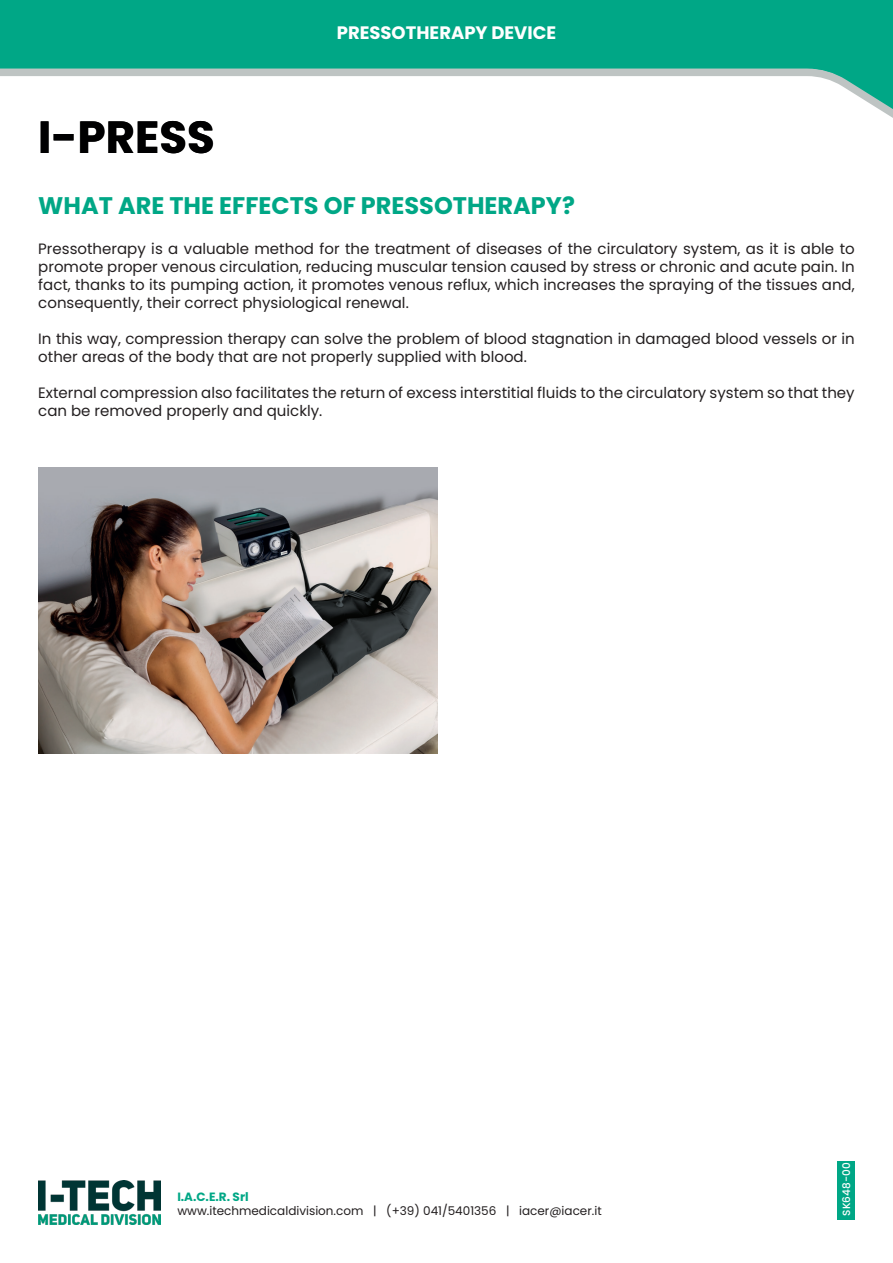
<style>
.page{position:relative;width:893px;height:1263px;background:#fff}
.page>*{position:absolute;margin:0;border:0;box-sizing:border-box;transform-origin:0 0}
.t1{font:700 45px "Poppins";color:#000001}
.t2{font:700 24px "Poppins";color:#00a786}
.t3{font:700 18px "Poppins";color:#fff}
.t4{font:15px/18px "Poppins";color:#231f20}
.t5{font:12px "Poppins";color:#231f20}
.t6{font:700 12px "Poppins";color:#00a786}
.t7{font:500 10.5px "Poppins";color:#fff}
</style>
<div class="page">
<div style="left:0;top:0;width:893px;height:65px;background:#00a786"></div>
<svg style="left:0;top:65px;width:893px;height:53px"></svg>
<img style="left:38px;top:1180px;width:123px;height:45px">
<div style="left:837px;top:1161px;width:18px;height:58px;background:#00a786"></div>
<img style="left:38px;top:468px;width:399px;height:285px">
<p class="t1" style="left:38px;top:111px;width:178px">I-PRESS</p>
<p class="t3" style="left:337px;top:22px;width:221px">PRESSOTHERAPY DEVICE</p>
<p class="t2" style="left:38px;top:192px;width:538px">WHAT ARE THE EFFECTS OF PRESSOTHERAPY?</p>
<p class="t4" style="left:38px;top:239px;width:818px;text-align:justify">Pressotherapy is a valuable method for the treatment of diseases of the circulatory system, as it is able to promote proper venous circulation, reducing muscular tension caused by stress or chronic and acute pain. In fact, thanks to its pumping action, it promotes venous reflux, which increases the spraying of the tissues and, consequently, their correct physiological renewal.</p>
<p class="t4" style="left:38px;top:329px;width:818px">In this way, compression therapy can solve the problem of blood stagnation in damaged blood vessels or in other areas of the body that are not properly supplied with blood.</p>
<p class="t4" style="left:38px;top:383px;width:818px">External compression also facilitates the return of excess interstitial fluids to the circulatory system so that they can be removed properly and quickly.</p>
<p class="t6" style="left:177px;top:1189px;width:73px">I.A.C.E.R. Srl</p>
<p class="t5" style="left:177px;top:1204px;width:426px">www.itechmedicaldivision.com | (+39) 041/5401356 | iacer@iacer.it</p>
<p class="t7" style="left:840px;top:1215px;width:54px;rotate:-90deg">SK648-00</p>
</div>
